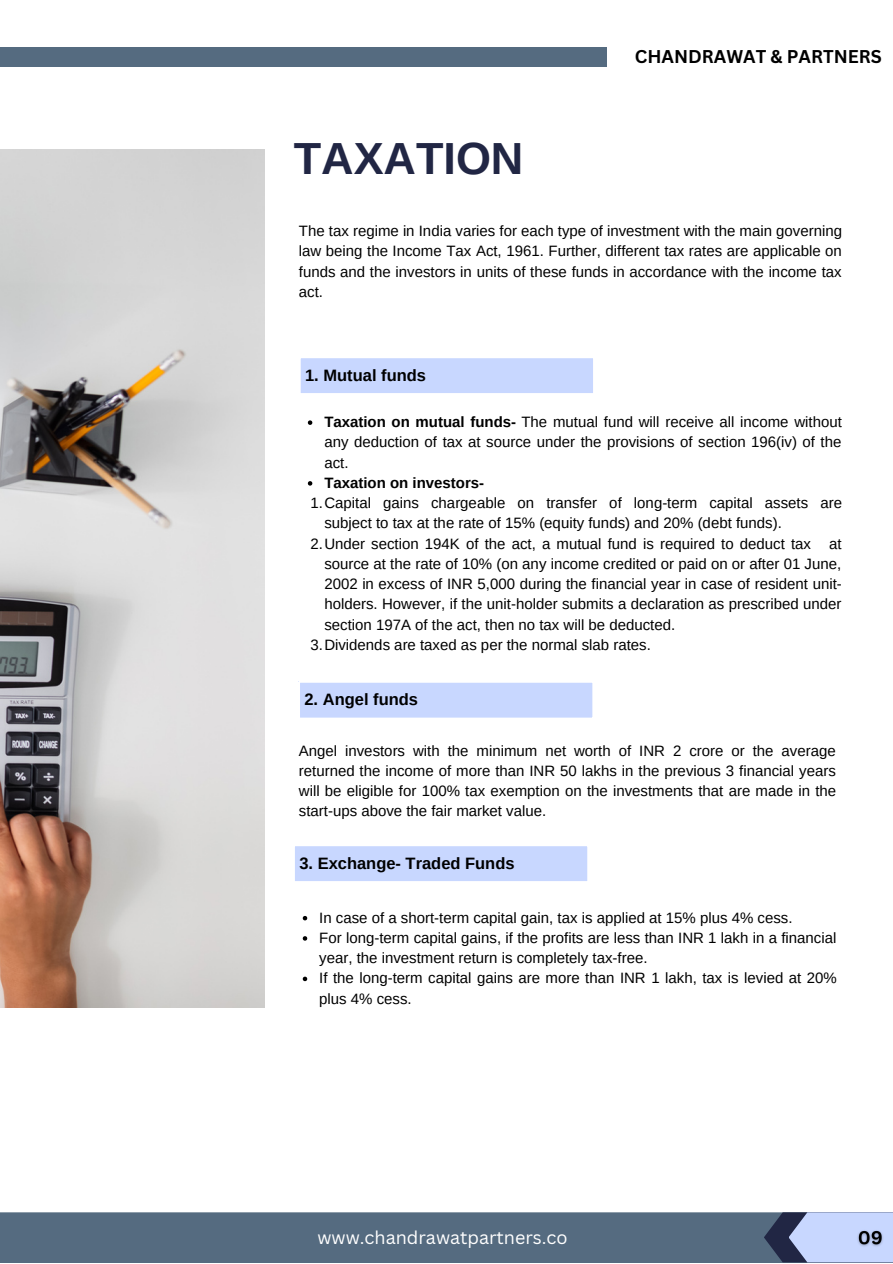
<style>
.page{position:relative;width:893px;height:1264px;background:#fff}
.page>*{position:absolute;margin:0;border:0;box-sizing:border-box;transform-origin:0 0}
.t1{font:700 45px "Arimo";color:#212644}
.t2{font:18px "Canva Sans";color:#fff}
.t3{font:700 18px "Canva Sans";color:#000}
.t4{font:700 16.5px "Arimo";color:#000}
.t5{font:15px/20.2px "Arimo";color:#000;text-align:justify}
.t6{font:700 15px "Arimo";color:#000}
.s1{font-weight:700}
</style>
<div class="page">
<div style="left:300px;top:358px;width:293px;height:35px;background:#c8d7ff"></div>
<div style="left:300px;top:682px;width:293px;height:36px;background:#c8d7ff"></div>
<div style="left:295px;top:846px;width:293px;height:35px;background:#c8d7ff"></div>
<div style="left:0;top:1212px;width:892px;height:50px;background:#556b80"></div>
<svg style="left:763px;top:1212px;width:129px;height:50px;background:#95a2c6"></svg>
<img style="left:0;top:150px;width:264px;height:857px">
<svg style="left:308px;top:420px;width:4px;height:5px"></svg>
<svg style="left:308px;top:481px;width:4px;height:4px"></svg>
<svg style="left:303px;top:916px;width:4px;height:4px"></svg>
<svg style="left:303px;top:936px;width:4px;height:4px"></svg>
<svg style="left:303px;top:976px;width:4px;height:5px"></svg>
<img style="left:853px;top:1220px;width:34px;height:35px">
<div style="left:0;top:47px;width:607px;height:20px;background:#556b80"></div>
<p class="t1" style="left:294px;top:133px;width:231px">TAXATION</p>
<p class="t3" style="left:634px;top:44px;width:248px">CHANDRAWAT &amp; PARTNERS</p>
<p class="t5" style="left:299px;top:221px;width:544px">The tax regime in India varies for each type of investment with the main governing law being the Income Tax Act, 1961. Further, different tax rates are applicable on funds and the investors in units of these funds in accordance with the income tax act.</p>
<p class="t4" style="left:305px;top:366px;width:122px">1. Mutual funds</p>
<p class="t5" style="left:324px;top:412px;width:519px"><span class="s1">Taxation on mutual funds-</span> The mutual fund will receive all income without any deduction of tax at source under the provisions of section 196(iv) of the act.</p>
<p class="t6" style="left:324px;top:474px;width:161px">Taxation on investors-</p>
<p class="t5" style="left:324px;top:493px;width:519px;text-indent:-14px">1.Capital gains chargeable on transfer of long-term capital assets are subject to tax at the rate of 15% (equity funds) and 20% (debt funds).</p>
<p class="t5" style="left:324px;top:533px;width:519px;text-indent:-14px">2.Under section 194K of the act, a mutual fund is required to deduct tax at source at the rate of 10% (on any income credited or paid on or after 01 June, 2002 in excess of INR 5,000 during the financial year in case of resident unit&shy;holders. However, if the unit-holder submits a declaration as prescribed under section 197A of the act, then no tax will be deducted.</p>
<p class="t5" style="left:310px;top:634px;width:342px">3.Dividends are taxed as per the normal slab rates.</p>
<p class="t4" style="left:304px;top:690px;width:115px">2. Angel funds</p>
<p class="t5" style="left:299px;top:740px;width:539px">Angel investors with the minimum net worth of INR 2 crore or the average returned the income of more than INR 50 lakhs in the previous 3 financial years will be eligible for 100% tax exemption on the investments that are made in the start-ups above the fair market value.</p>
<p class="t4" style="left:299px;top:853px;width:217px">3. Exchange- Traded Funds</p>
<p class="t5" style="left:319px;top:907px;width:474px">In case of a short-term capital gain, tax is applied at 15% plus 4% cess.</p>
<p class="t5" style="left:319px;top:927px;width:518px">For long-term capital gains, if the profits are less than INR 1 lakh in a financial year, the investment return is completely tax-free.</p>
<p class="t5" style="left:319px;top:968px;width:519px">If the long-term capital gains are more than INR 1 lakh, tax is levied at 20% plus 4% cess.</p>
<p class="t2" style="left:317px;top:1224px;width:252px">www.chandrawatpartners.co</p>
</div>
